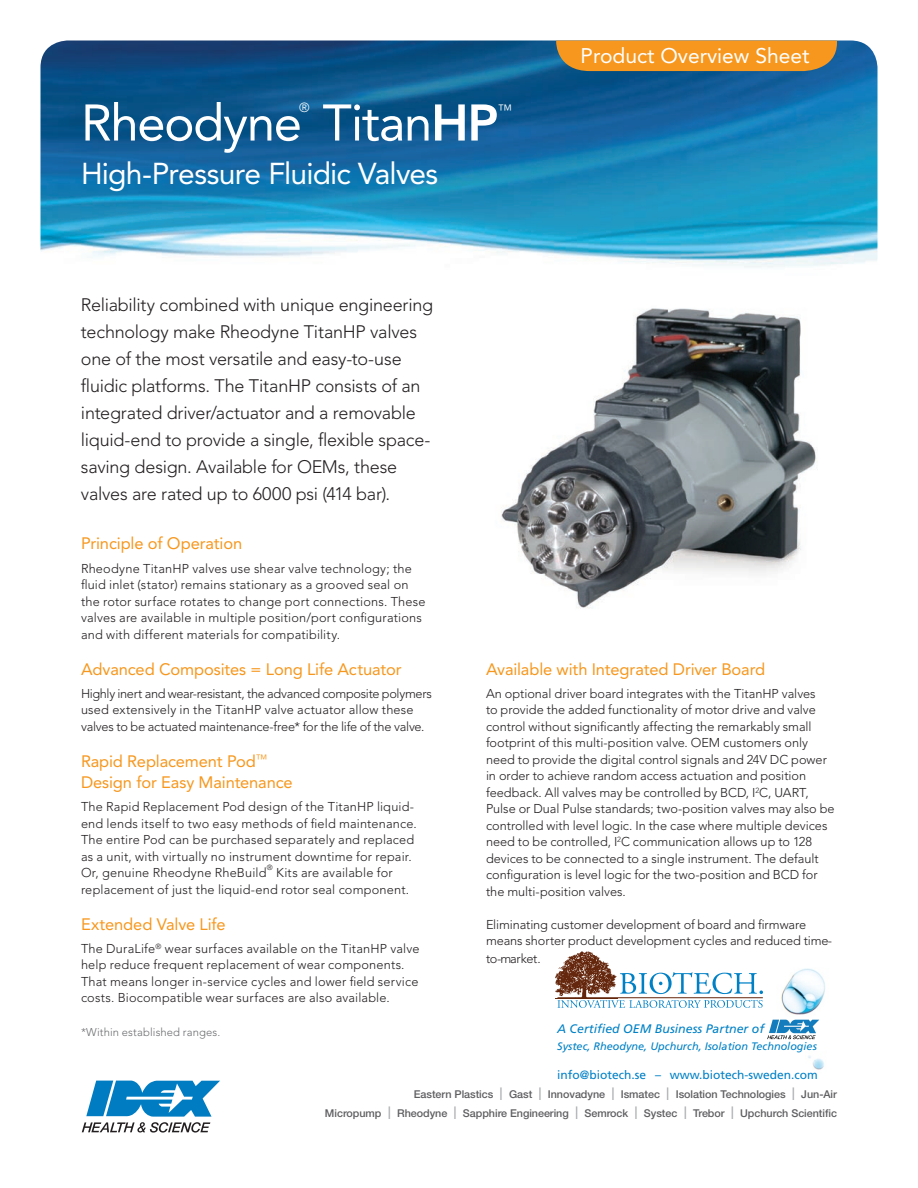
<style>
.page{position:relative;width:918px;height:1188px;background:#fff}
.page>*{position:absolute;margin:0;border:0;box-sizing:border-box;transform-origin:0 0}
.Note_Content_Title{font:51px "Avenir LT Std";letter-spacing:-.025em;color:#fff}
.t1{font:30px "Avenir LT Std";letter-spacing:-.025em;color:#fff}
.Product_Content_Shee{font:21px "Avenir LT Std";color:#fff}
.Subhead{font:300 18px/27px "Avenir LT Std";letter-spacing:-.015em;color:#231f20}
.Sidebar_header{font:16.5px "Avenir LT Std";letter-spacing:-.005em;color:#f7971d}
.Body{font:16.5px "Avenir LT Std";letter-spacing:-.005em;color:#f7971d}
.Note_Content_Title-2{font:300 14.85px "Avenir LT Std";color:#fff}
.Note_Content_Title-3{font:300 13.05px "Avenir LT Std";color:#fff}
.Body-2{font:300 12.75px/16.5px "Avenir LT Std";letter-spacing:.005em;color:#231f20}
.Sidebar_header-2{font:300 12.75px/16.5px "Avenir LT Std";letter-spacing:.01em;color:#231f20}
.Sidebar_header-3{font:300 12.75px/16.5px "Avenir LT Std";letter-spacing:-.015em;color:#231f20}
.t2{font:italic 12.3px "Frutiger";color:#0081c6}
.t3{font:12px "Frutiger";color:#0081c6}
.Body-3{font:300 11.25px "Avenir LT Std";letter-spacing:.01em;color:#6c6d70}
.t4{font:italic 10.95px "Frutiger";color:#0081c6}
.t5{font:500 10.8px "Helvetica Neue LT Pro";letter-spacing:-.005em;color:#5f5f62}
.Body-4{font:300 7.5px "Avenir LT Std";color:#231f20}
.s1{font-weight:800}
.s2{font-weight:300;font-size:17.55px;color:#abacb0}
</style>
<div class="page">
<svg style="left:40px;top:40px;width:838px;height:228px;background:#2f83b2"></svg>
<svg style="left:82px;top:1081px;width:138px;height:52px"></svg>
<svg style="left:556px;top:40px;width:281px;height:31px;background:#ea9425"></svg>
<img style="left:501px;top:308px;width:315px;height:301px">
<img style="left:808px;top:1055px;width:16px;height:15px">
<img style="left:781px;top:968px;width:44px;height:47px">
<img style="left:556px;top:952px;width:61px;height:46px">
<svg style="left:557px;top:1000px;width:206px;height:8px"></svg>
<svg style="left:620px;top:972px;width:143px;height:22px"></svg>
<hr style="left:558px;top:997px;width:205px;height:1px;background:#63260b">
<svg style="left:767px;top:1020px;width:52px;height:19px"></svg>
<p class="Note_Content_Title" style="left:81px;top:93px;width:419px">Rheodyne Titan<span class="s1">HP</span></p>
<p class="Note_Content_Title-3" style="left:299px;top:100px;width:12px">®</p>
<p class="Note_Content_Title-2" style="left:498px;top:101px;width:16px">™</p>
<p class="t1" style="left:81px;top:156px;width:359px">High-Pressure Fluidic Valves</p>
<p class="Product_Content_Shee" style="left:581px;top:43px;width:230px">Product Overview Sheet</p>
<p class="Subhead" style="left:81px;top:291px;width:354px">Reliability combined with unique engineering technology make Rheodyne TitanHP valves one of the most versatile and easy-to-use fluidic platforms. The TitanHP consists of an integrated driver/actuator and a removable liquid-end to provide a single, flexible space&shy;saving design. Available for OEMs, these valves are rated up to 6000 psi (414 bar).</p>
<p class="Sidebar_header" style="left:81px;top:534px;width:163px">Principle of Operation</p>
<p class="Sidebar_header-2" style="left:81px;top:560px;width:346px">Rheodyne TitanHP valves use shear valve technology; the fluid inlet (stator) remains stationary as a grooved seal on the rotor surface rotates to change port connections. These valves are available in multiple position/port configurations and with different materials for compatibility.</p>
<p class="Sidebar_header" style="left:81px;top:659px;width:322px">Advanced Composites = Long Life Actuator</p>
<p class="Sidebar_header-3" style="left:81px;top:685px;width:352px">Highly inert and wear-resistant, the advanced composite polymers used extensively in the TitanHP valve actuator allow these valves to be actuated maintenance-free* for the life of the valve.</p>
<p class="Sidebar_header" style="left:81px;top:752px;width:188px">Rapid Replacement Pod<sup>™</sup></p>
<p class="Sidebar_header" style="left:81px;top:773px;width:213px">Design for Easy Maintenance</p>
<p class="Body-2" style="left:81px;top:799px;width:337px">The Rapid Replacement Pod design of the TitanHP liquid&shy;end lends itself to two easy methods of field maintenance.<br>The entire Pod can be purchased separately and replaced as a unit, with virtually no instrument downtime for repair.<br>Or, genuine Rheodyne RheBuild</p>
<p class="Body-4" style="left:267px;top:863px;width:7px">®</p>
<p class="Body-2" style="left:81px;top:865px;width:330px;text-indent:195px">Kits are available for replacement of just the liquid-end rotor seal component.</p>
<p class="Body" style="left:81px;top:914px;width:146px">Extended Valve Life</p>
<p class="Body-2" style="left:81px;top:940px;width:340px">The DuraLife<sup>®</sup> wear surfaces available on the TitanHP valve help reduce frequent replacement of wear components.<br>That means longer in-service cycles and lower field service costs. Biocompatible wear surfaces are also available.</p>
<p class="Body-3" style="left:81px;top:1025px;width:141px">*Within established ranges.</p>
<p class="Sidebar_header" style="left:486px;top:659px;width:281px">Available with Integrated Driver Board</p>
<p class="Body-2" style="left:486px;top:685px;width:350px">An optional driver board integrates with the TitanHP valves<br>to provide the added functionality of motor drive and valve control without significantly affecting the remarkably small footprint of this multi-position valve. OEM customers only need to provide the digital control signals and 24V DC power in order to achieve random access actuation and position feedback. All valves may be controlled by BCD, I<sup>2</sup>C, UART, Pulse or Dual Pulse standards; two-position valves may also be controlled with level logic. In the case where multiple devices need to be controlled, I<sup>2</sup>C communication allows up to 128 devices to be connected to a single instrument. The default configuration is level logic for the two-position and BCD for the multi-position valves.</p>
<p class="Body-2" style="left:486px;top:916px;width:348px">Eliminating customer development of board and firmware means shorter product development cycles and reduced time&shy;to-market.</p>
<p class="t2" style="left:557px;top:1021px;width:208px">A Certified OEM Business Partner of</p>
<p class="t4" style="left:557px;top:1040px;width:261px">Systec, Rheodyne, Upchurch, Isolation Technologies</p>
<p class="t3" style="left:557px;top:1068px;width:262px">info@biotech.se – www.biotech-sweden.com</p>
<p class="t5" style="left:414px;top:1087px;width:425px">Eastern Plastics <span class="s2">I</span> Gast <span class="s2">I</span> Innovadyne <span class="s2">I</span> Ismatec <span class="s2">I</span> Isolation Technologies <span class="s2">I</span> Jun-Air</p>
<p class="t5" style="left:325px;top:1106px;width:514px">Micropump <span class="s2">I</span> Rheodyne <span class="s2">I</span> Sapphire Engineering <span class="s2">I</span> Semrock <span class="s2">I</span> Systec <span class="s2">I</span> Trebor <span class="s2">I</span> Upchurch Scientific</p>
</div>
